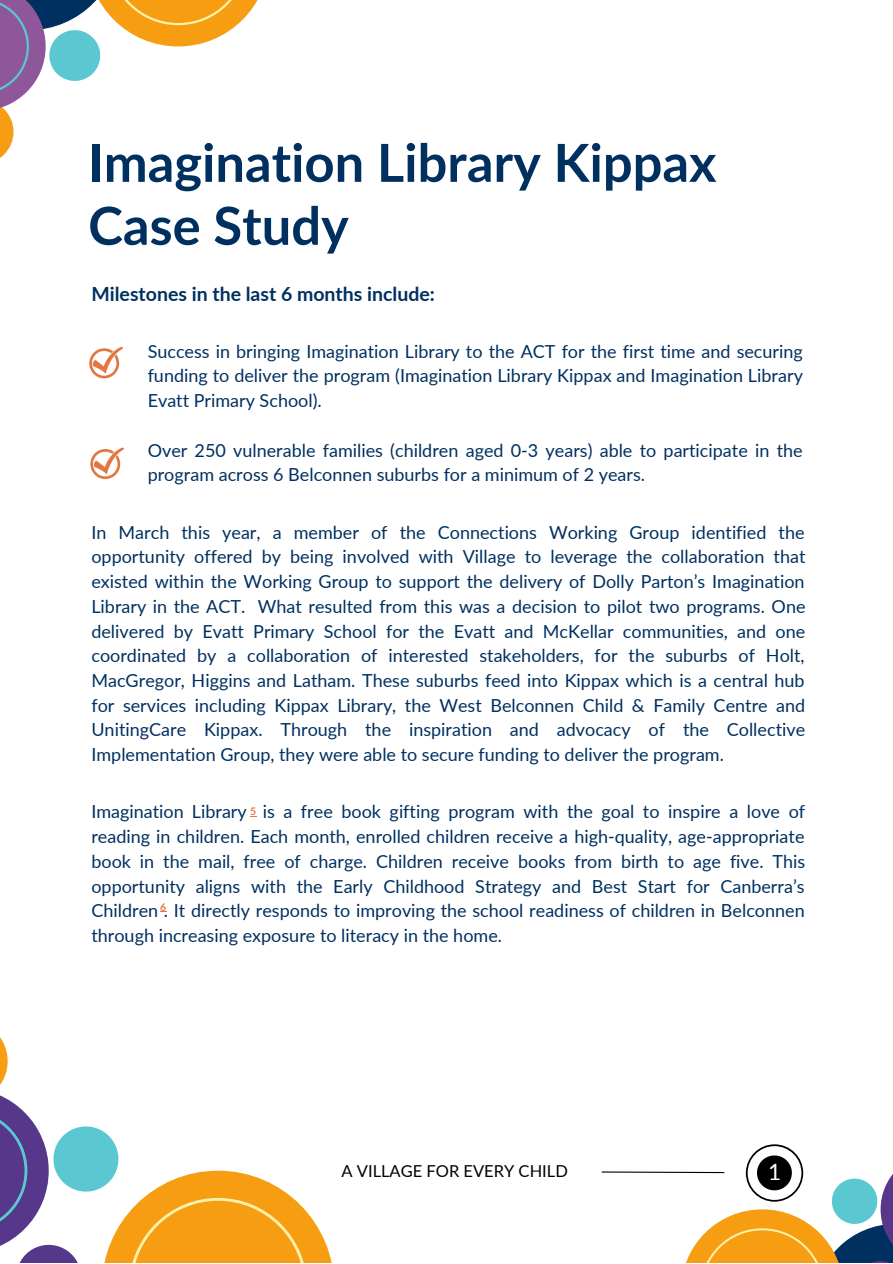
<style>
.page{position:relative;width:893px;height:1264px;background:#fff}
.page>*{position:absolute;margin:0;border:0;box-sizing:border-box;transform-origin:0 0}
.t1{font:700 52.5px/63px "Lato";color:#003060}
.t2{font:22.5px "Lato";color:#fff}
.t3{font:700 19.5px "Lato";color:#003060}
.t4{font:18px/24.8px "Lato";color:#003060;text-align:justify}
.t5{font:16.5px "Lato";color:#000}
.t6{font:700 10.5px "Lato";color:#e27744}
</style>
<div class="page">
<svg style="left:0;top:0;width:258px;height:158px"></svg>
<svg style="left:0;top:1037px;width:332px;height:225px"></svg>
<svg style="left:89px;top:347px;width:34px;height:31px"></svg>
<svg style="left:90px;top:447px;width:34px;height:32px"></svg>
<svg style="left:601px;top:1144px;width:291px;height:118px"></svg>
<p class="t1" style="left:88px;top:130px;width:629px">Imagination Library Kippax<br>Case Study</p>
<p class="t3" style="left:91px;top:281px;width:345px">Milestones in the last 6 months include:</p>
<p class="t4" style="left:148px;top:338px;width:656px">Success in bringing Imagination Library to the ACT for the first time and securing funding to deliver the program (Imagination Library Kippax and Imagination Library Evatt Primary School).</p>
<p class="t4" style="left:148px;top:437px;width:656px">Over 250 vulnerable families (children aged 0-3 years) able to participate in the program across 6 Belconnen suburbs for a minimum of 2 years.</p>
<p class="t4" style="left:91px;top:519px;width:715px">In March this year, a member of the Connections Working Group identified the opportunity offered by being involved with Village to leverage the collaboration that existed within the Working Group to support the delivery of Dolly Parton’s Imagination Library in the ACT. What resulted from this was a decision to pilot two programs. One delivered by Evatt Primary School for the Evatt and McKellar communities, and one coordinated by a collaboration of interested stakeholders, for the suburbs of Holt, MacGregor, Higgins and Latham. These suburbs feed into Kippax which is a central hub for services including Kippax Library, the West Belconnen Child &amp; Family Centre and UnitingCare Kippax. Through the inspiration and advocacy of the Collective Implementation Group, they were able to secure funding to deliver the program.</p>
<p class="t4" style="left:91px;top:799px;width:715px">Imagination Library is a free book gifting program with the goal to inspire a love of reading in children. Each month, enrolled children receive a high-quality, age-appropriate book in the mail, free of charge. Children receive books from birth to age five. This opportunity aligns with the Early Childhood Strategy and Best Start for Canberra’s Children . It directly responds to improving the school readiness of children in Belconnen through increasing exposure to literacy in the home.</p>
<p class="t6" style="left:250px;top:804px;width:8px">5</p>
<p class="t6" style="left:160px;top:900px;width:8px">6</p>
<p class="t5" style="left:341px;top:1160px;width:228px">A VILLAGE FOR EVERY CHILD</p>
<p class="t2" style="left:768px;top:1157px;width:15px">1</p>
</div>
